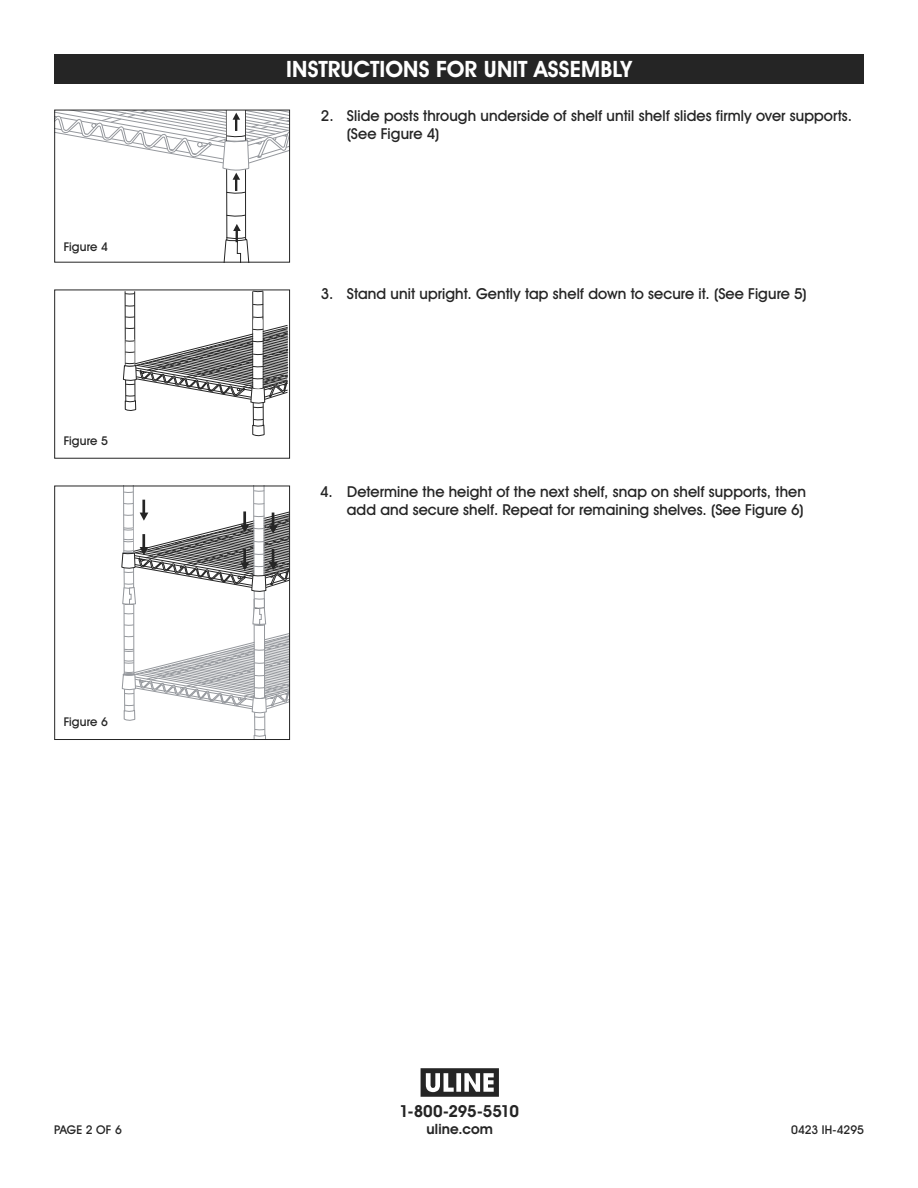
<style>
.page{position:relative;width:918px;height:1188px;background:#fff}
.page>*{position:absolute;margin:0;border:0;box-sizing:border-box;transform-origin:0 0}
.t1{font:700 22.5px "Uline Two Knine";letter-spacing:.005em;color:#fff}
.t2{font:700 16.5px "Uline Two Knine";letter-spacing:-.015em;color:#252525}
.t3{font:15px/18px "Uline Two Knine";letter-spacing:.005em;color:#252525}
.t4{font:700 14.25px "Uline Two Knine";letter-spacing:.01em;color:#252525}
.t5{font:12px "Uline Two Knine";color:#252525}
</style>
<div class="page">
<hr style="left:125px;top:291px;width:1px;height:75px;background:#252525">
<hr style="left:134px;top:291px;width:1px;height:75px;background:#252525">
<svg style="left:125px;top:293px;width:10px;height:2px"></svg>
<hr style="left:252px;top:291px;width:1px;height:97px;background:#252525">
<hr style="left:263px;top:291px;width:1px;height:97px;background:#252525">
<svg style="left:123px;top:304px;width:165px;height:133px"></svg>
<div style="left:54px;top:290px;width:236px;height:169px;border:1px solid #252525"></div>
<hr style="left:133px;top:486px;width:1px;height:68px;background:#95989d">
<hr style="left:123px;top:486px;width:1px;height:68px;background:#95989d">
<hr style="left:253px;top:486px;width:1px;height:90px;background:#95989d">
<hr style="left:264px;top:486px;width:1px;height:90px;background:#95989d">
<svg style="left:121px;top:490px;width:167px;height:248px"></svg>
<div style="left:54px;top:486px;width:236px;height:254px;border:1px solid #252525"></div>
<div style="left:54px;top:54px;width:810px;height:30px;background:#252525"></div>
<svg style="left:56px;top:112px;width:232px;height:149px"></svg>
<div style="left:54px;top:110px;width:236px;height:153px;border:1px solid #252525"></div>
<div style="left:64px;top:241px;width:47px;height:10px;background:#fff"></div>
<svg style="left:421px;top:1068px;width:78px;height:29px"></svg>
<p class="t5" style="left:64px;top:239px;width:46px">Figure 4</p>
<p class="t5" style="left:64px;top:433px;width:46px">Figure 5</p>
<p class="t5" style="left:64px;top:715px;width:46px">Figure 6</p>
<h1 class="t1" style="left:286px;top:56px;width:347px">INSTRUCTIONS FOR UNIT ASSEMBLY</h1>
<p class="t3" style="left:347px;top:107px;width:507px;text-indent:-26px">2. Slide posts through underside of shelf until shelf slides firmly over supports. (See Figure 4)</p>
<p class="t3" style="left:321px;top:285px;width:488px">3. Stand unit upright. Gently tap shelf down to secure it. (See Figure 5)</p>
<p class="t3" style="left:320px;top:482px;width:488px;text-align:right">4. Determine the height of the next shelf, snap on shelf supports, then add and secure shelf. Repeat for remaining shelves. (See Figure 6)</p>
<p class="t2" style="left:399px;top:1101px;width:121px">1-800-295-5510</p>
<p class="t4" style="left:427px;top:1120px;width:68px">uline.com</p>
<p class="t5" style="left:54px;top:1122px;width:69px">PAGE 2 OF 6</p>
<p class="t5" style="left:791px;top:1122px;width:74px">0423 IH-4295</p>
</div>
